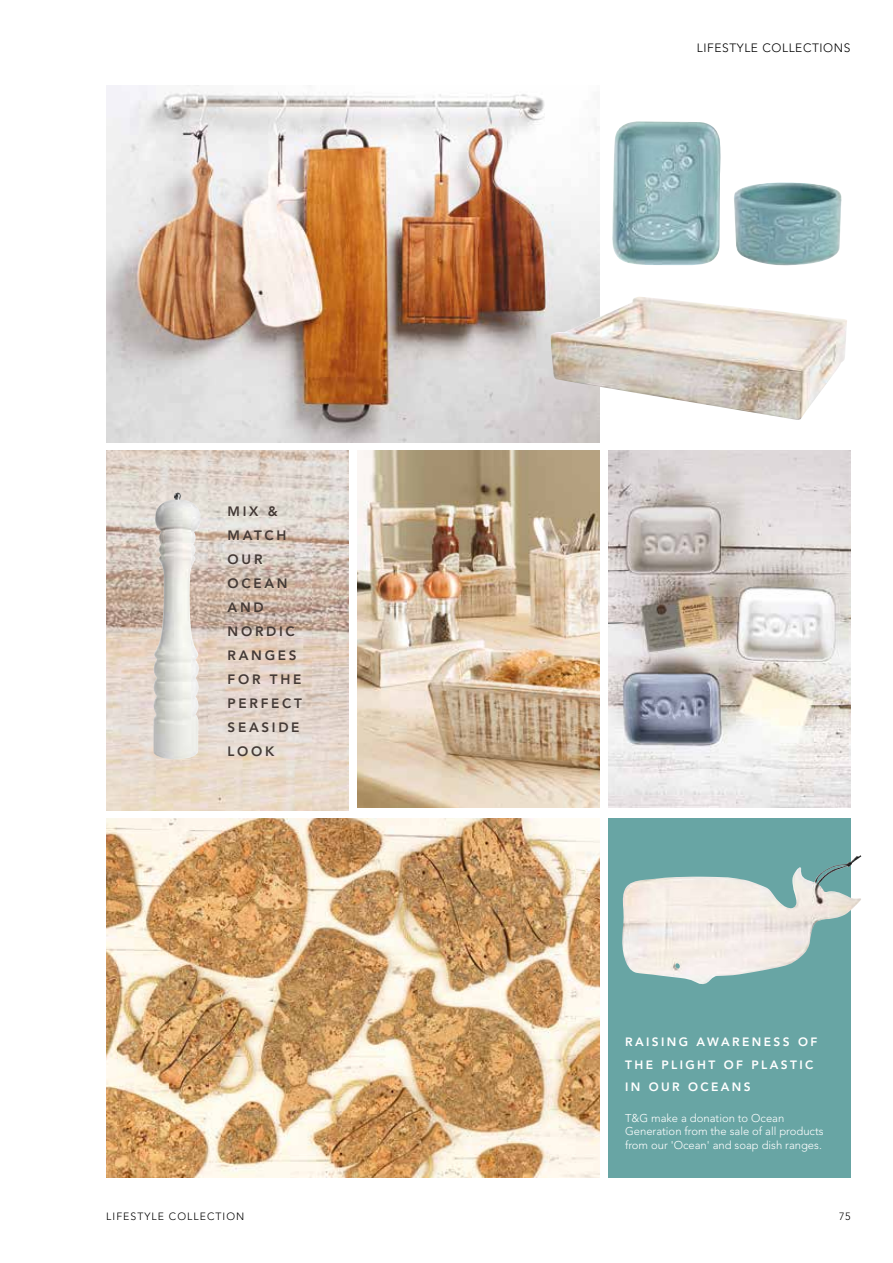
<style>
.page{position:relative;width:893px;height:1263px;background:#fff}
.page>*{position:absolute;margin:0;border:0;box-sizing:border-box;transform-origin:0 0}
.t1{font:800 13.5px/24px "Avenir LT Std";letter-spacing:.2em;color:#443a36}
.t2{font:800 12px/22.5px "Avenir LT Std";letter-spacing:.2em;color:#fff}
.t3{font:300 12px "Avenir LT Std";letter-spacing:.05em;color:#000}
.t4{font:300 11.25px/13.5px "Avenir LT Std";color:#fff}
.t5{font:300 10.5px "Avenir LT Std";letter-spacing:.1em;color:#000}
</style>
<div class="page">
<div style="left:608px;top:819px;width:242px;height:359px;background:#68a5a4"></div>
<img style="left:106px;top:451px;width:243px;height:359px">
<img style="left:106px;top:819px;width:494px;height:359px">
<img style="left:357px;top:451px;width:243px;height:357px">
<img style="left:106px;top:85px;width:494px;height:357px">
<img style="left:149px;top:492px;width:54px;height:267px">
<img style="left:622px;top:855px;width:240px;height:130px">
<img style="left:551px;top:297px;width:296px;height:124px">
<img style="left:734px;top:182px;width:108px;height:84px">
<img style="left:612px;top:121px;width:109px;height:144px">
<img style="left:608px;top:451px;width:242px;height:357px">
<p class="t1" style="left:228px;top:499px;width:76px">MIX &amp;<br>MATCH<br>OUR<br>OCEAN<br>AND<br>NORDIC<br>RANGES<br>FOR THE<br>PERFECT<br>SEASIDE<br>LOOK</p>
<p class="t3" style="left:697px;top:40px;width:155px">LIFESTYLE COLLECTIONS</p>
<p class="t2" style="left:625px;top:1031px;width:194px">RAISING AWARENESS OF<br>THE PLIGHT OF PLASTIC<br>IN OUR OCEANS</p>
<p class="t4" style="left:625px;top:1111px;width:200px">T&amp;G make a donation to Ocean<br>Generation from the sale of all products from our 'Ocean' and soap dish ranges.</p>
<p class="t5" style="left:106px;top:1211px;width:140px">LIFESTYLE COLLECTION</p>
<p class="t5" style="left:839px;top:1211px;width:13px">75</p>
</div>
